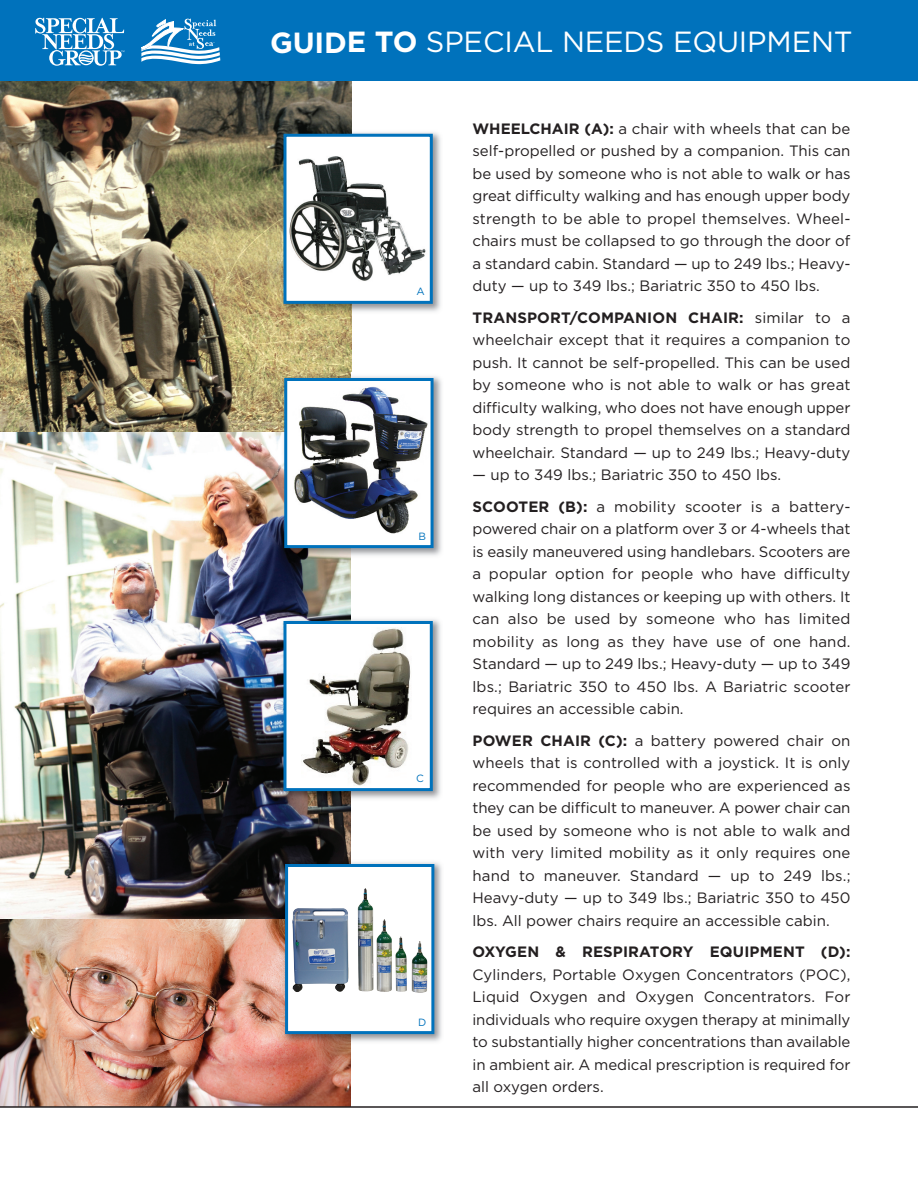
<style>
.page{position:relative;width:918px;height:1188px;background:#fff}
.page>*{position:absolute;margin:0;border:0;box-sizing:border-box;transform-origin:0 0}
.t1{font:29.1px "Gotham";letter-spacing:-.005em;color:#fff}
.t2{font:15px/22.5px "Gotham";color:#231f20;text-align:justify}
.t3{font:700 15px "Gotham";letter-spacing:.01em;color:#231f20}
.t4{font:10.5px "Gotham";color:#0072bc}
.s1{font-weight:700}
</style>
<div class="page">
<img style="left:0;top:918px;width:351px;height:188px">
<img style="left:0;top:81px;width:351px;height:351px">
<img style="left:0;top:432px;width:351px;height:486px">
<img style="left:279px;top:858px;width:163px;height:190px">
<div style="left:288px;top:867px;width:143px;height:164px;background:#fff"></div>
<img style="left:292px;top:888px;width:135px;height:105px">
<div style="left:285px;top:864px;width:149px;height:170px;border:3px solid #0072bc"></div>
<img style="left:351px;top:376px;width:91px;height:180px">
<img style="left:278px;top:372px;width:73px;height:60px">
<img style="left:278px;top:432px;width:73px;height:130px">
<img style="left:288px;top:382px;width:142px;height:160px">
<div style="left:284px;top:378px;width:150px;height:170px;border:3px solid #0072bc"></div>
<img style="left:277px;top:615px;width:164px;height:190px">
<div style="left:286px;top:624px;width:144px;height:164px;background:#fff"></div>
<img style="left:303px;top:627px;width:108px;height:158px">
<div style="left:284px;top:621px;width:149px;height:170px;border:3px solid #0072bc"></div>
<img style="left:277px;top:128px;width:164px;height:190px">
<div style="left:286px;top:137px;width:144px;height:164px;background:#fff"></div>
<img style="left:289px;top:156px;width:137px;height:125px">
<div style="left:284px;top:134px;width:149px;height:170px;border:3px solid #0072bc"></div>
<div style="left:0;top:0;width:918px;height:81px;background:#0072bc"></div>
<svg style="left:35px;top:18px;width:89px;height:48px"></svg>
<svg style="left:141px;top:19px;width:79px;height:45px"></svg>
<hr style="left:0;top:1106px;width:918px;height:2px;background:#231f20">
<h1 class="t1" style="left:270px;top:32px;width:584px"><span class="s1">GUIDE TO</span> special needs equipment</h1>
<p class="t4" style="left:417px;top:288px;width:10px">a</p>
<p class="t4" style="left:418px;top:533px;width:9px">B</p>
<p class="t4" style="left:416px;top:775px;width:9px">c</p>
<p class="t4" style="left:418px;top:1019px;width:10px">d</p>
<p class="t2" style="left:472px;top:118px;width:380px"><span class="s1">WHEELCHAIR (A):</span> a chair with wheels that can be self-propelled or pushed by a companion. this can be used by someone who is not able to walk or has great difficulty walking and has enough upper body strength to be able to propel themselves. Wheel&shy;chairs must be collapsed to go through the door of a standard cabin. standard — up to 249 lbs.; Heavy&shy;duty — up to 349 lbs.; Bariatric 350 to 450 lbs.</p>
<p class="t2" style="left:472px;top:307px;width:380px"><span class="s1">TRANSPORT/COMPANION CHAIR:</span> similar to a wheelchair except that it requires a companion to push. it cannot be self-propelled. this can be used by someone who is not able to walk or has great difficulty walking, who does not have enough upper body strength to propel themselves on a standard wheelchair. standard — up to 249 lbs.; Heavy-duty</p>
<p class="t2" style="left:472px;top:460px;width:379px;line-height:31.5px">— up to 349 lbs.; Bariatric 350 to 450 lbs.<br><span class="s1">SCOOTER (B):</span> a mobility scooter is a battery-</p>
<p class="t2" style="left:472px;top:519px;width:380px">powered chair on a platform over 3 or 4-wheels that is easily maneuvered using handlebars. scooters are a popular option for people who have difficulty walking long distances or keeping up with others. it can also be used by someone who has limited mobility as long as they have use of one hand. standard — up to 249 lbs.; Heavy-duty — up to 349 lbs.; Bariatric 350 to 450 lbs. a Bariatric scooter requires an accessible cabin.</p>
<p class="t2" style="left:472px;top:730px;width:380px"><span class="s1">POWER CHAIR (C):</span> a battery powered chair on wheels that is controlled with a joystick. it is only recommended for people who are experienced as they can be difficult to maneuver. a power chair can be used by someone who is not able to walk and with very limited mobility as it only requires one hand to maneuver. standard — up to 249 lbs.; Heavy-duty — up to 349 lbs.; Bariatric 350 to 450 lbs. all power chairs require an accessible cabin.</p>
<p class="t3" style="left:472px;top:947px;width:379px">OXYGEN &amp; RESPIRATORY EQUIPMENT (D):</p>
<p class="t2" style="left:472px;top:964px;width:380px">cylinders, portable Oxygen concentrators (pOc), liquid Oxygen and Oxygen concentrators. For individuals who require oxygen therapy at minimally to substantially higher concentrations than available in ambient air. a medical prescription is required for all oxygen orders.</p>
</div>
